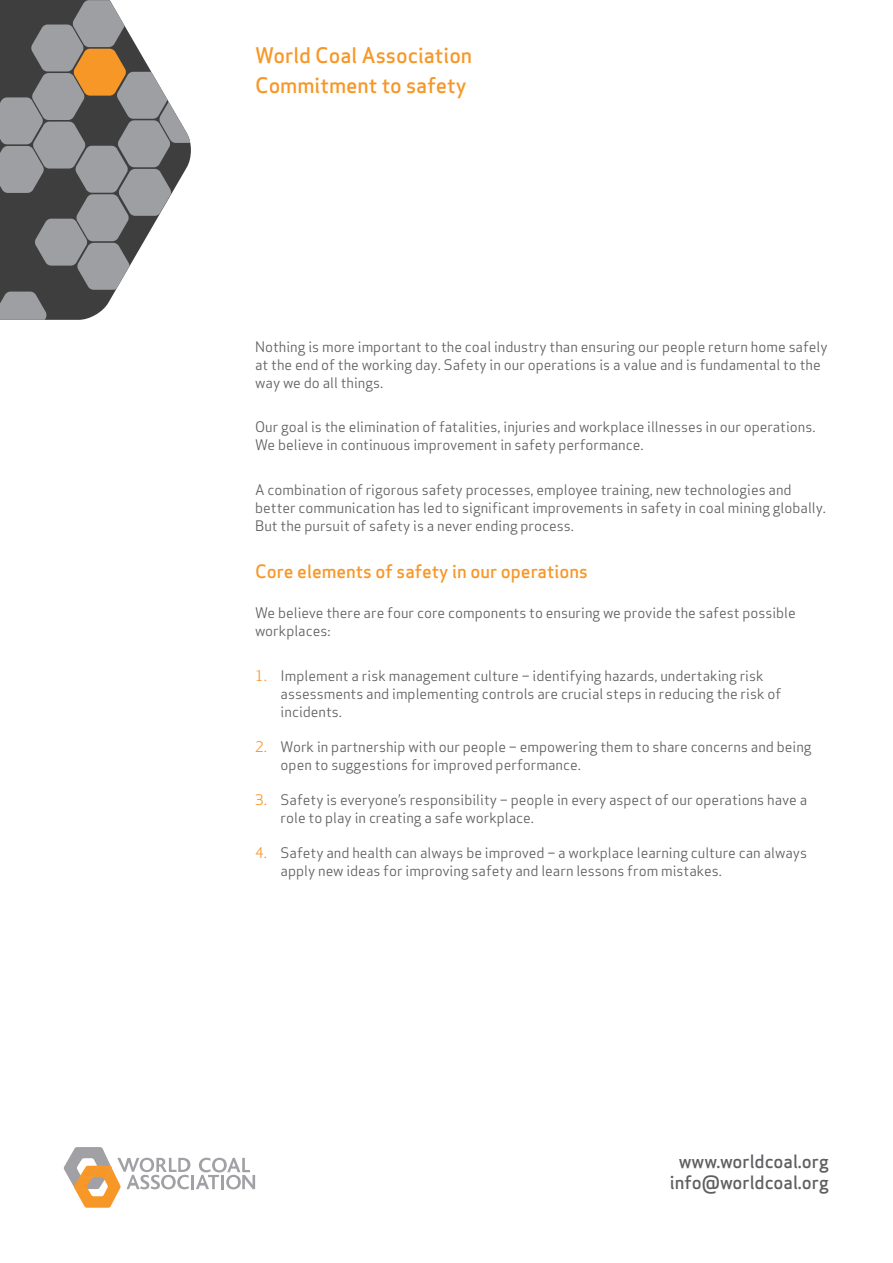
<style>
.page{position:relative;width:893px;height:1263px;background:#fff}
.page>*{position:absolute;margin:0;border:0;box-sizing:border-box;transform-origin:0 0}
.t1{font:21px/30px "Apex Sans Medium T";color:#f79727}
.t2{font:18px "Apex Sans Medium T";color:#f79727}
.t3{font:18px/21px "Apex Sans Medium T";color:#5f5f62;text-align:center}
.t4{font:14.25px/18px "Apex Sans Book T";color:#5f5f62}
.s1{color:#f79727}
</style>
<div class="page">
<svg style="left:64px;top:1147px;width:191px;height:61px"></svg>
<svg style="left:0;top:0;width:191px;height:320px"></svg>
<h1 class="t1" style="left:255px;top:41px;width:219px">World Coal Association<br>Commitment to safety</h1>
<p class="t4" style="left:255px;top:337px;width:574px">Nothing is more important to the coal industry than ensuring our people return home safely at the end of the working day. Safety in our operations is a value and is fundamental to the way we do all things.</p>
<p class="t4" style="left:255px;top:418px;width:562px">Our goal is the elimination of fatalities, injuries and workplace illnesses in our operations.<br>We believe in continuous improvement in safety performance.</p>
<p class="t4" style="left:255px;top:480px;width:572px">A combination of rigorous safety processes, employee training, new technologies and better communication has led to significant improvements in safety in coal mining globally.<br>But the pursuit of safety is a never ending process.</p>
<p class="t2" style="left:255px;top:560px;width:334px">Core elements of safety in our operations</p>
<p class="t4" style="left:255px;top:604px;width:542px">We believe there are four core components to ensuring we provide the safest possible workplaces:</p>
<p class="t4" style="left:281px;top:666px;width:502px;text-indent:-26px"><span class="s1">1.</span> Implement a risk management culture – identifying hazards, undertaking risk assessments and implementing controls are crucial steps in reducing the risk of incidents.</p>
<p class="t4" style="left:281px;top:737px;width:532px;text-indent:-26px"><span class="s1">2.</span> Work in partnership with our people – empowering them to share concerns and being open to suggestions for improved performance.</p>
<p class="t4" style="left:281px;top:790px;width:528px;text-indent:-26px"><span class="s1">3.</span> Safety is everyone’s responsibility – people in every aspect of our operations have a role to play in creating a safe workplace.</p>
<p class="t4" style="left:281px;top:843px;width:528px;text-indent:-26px"><span class="s1">4.</span> Safety and health can always be improved – a workplace learning culture can always apply new ideas for improving safety and learn lessons from mistakes.</p>
<p class="t3" style="left:670px;top:1151px;width:161px">www.worldcoal.org info@worldcoal.org</p>
</div>
